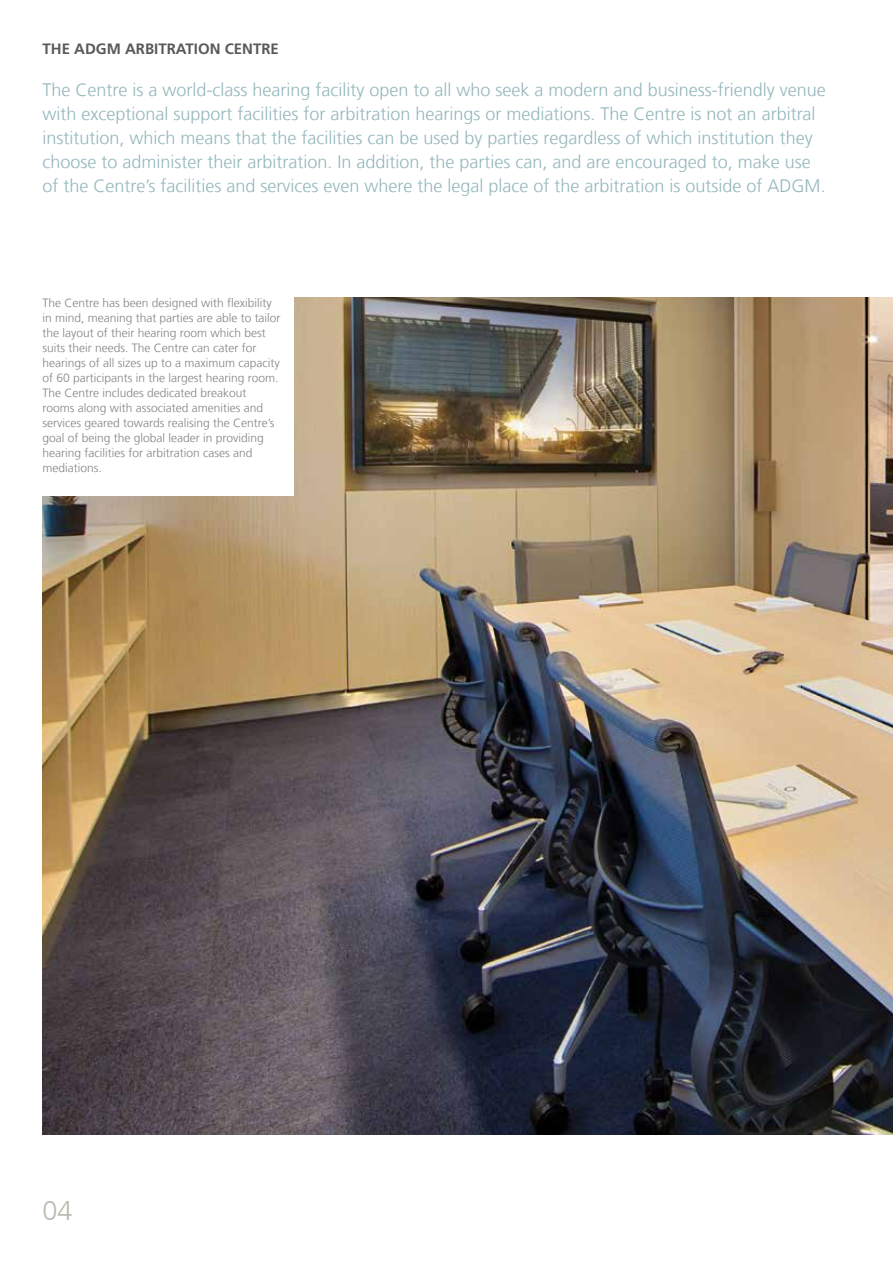
<style>
.page{position:relative;width:893px;height:1263px;background:#fff}
.page>*{position:absolute;margin:0;border:0;box-sizing:border-box;transform-origin:0 0}
.t1{font:300 27px "Frutiger LT";color:#bcb9af}
.t2{font:300 18px/24px "Frutiger LT";color:#94b7bb}
.t3{font:700 15px "Frutiger LT Std";color:#58595b}
.t4{font:300 12px/15px "Frutiger LT";color:#808285}
</style>
<div class="page">
<img style="left:43px;top:298px;width:850px;height:836px">
<div style="left:39px;top:291px;width:254px;height:205px;background:#fff"></div>
<p class="t3" style="left:43px;top:40px;width:238px">THE ADGM ARBITRATION CENTRE</p>
<p class="t2" style="left:43px;top:78px;width:785px">The Centre is a world-class hearing facility open to all who seek a modern and business-friendly venue with exceptional support facilities for arbitration hearings or mediations. The Centre is not an arbitral institution, which means that the facilities can be used by parties regardless of which institution they choose to administer their arbitration. In addition, the parties can, and are encouraged to, make use of the Centre’s facilities and services even where the legal place of the arbitration is outside of ADGM.</p>
<p class="t4" style="left:43px;top:295px;width:240px">The Centre has been designed with flexibility in mind, meaning that parties are able to tailor the layout of their hearing room which best suits their needs. The Centre can cater for hearings of all sizes up to a maximum capacity of 60 participants in the largest hearing room.<br>The Centre includes dedicated breakout rooms along with associated amenities and services geared towards realising the Centre’s goal of being the global leader in providing hearing facilities for arbitration cases and mediations.</p>
<h1 class="t1" style="left:43px;top:1196px;width:32px">04</h1>
</div>
